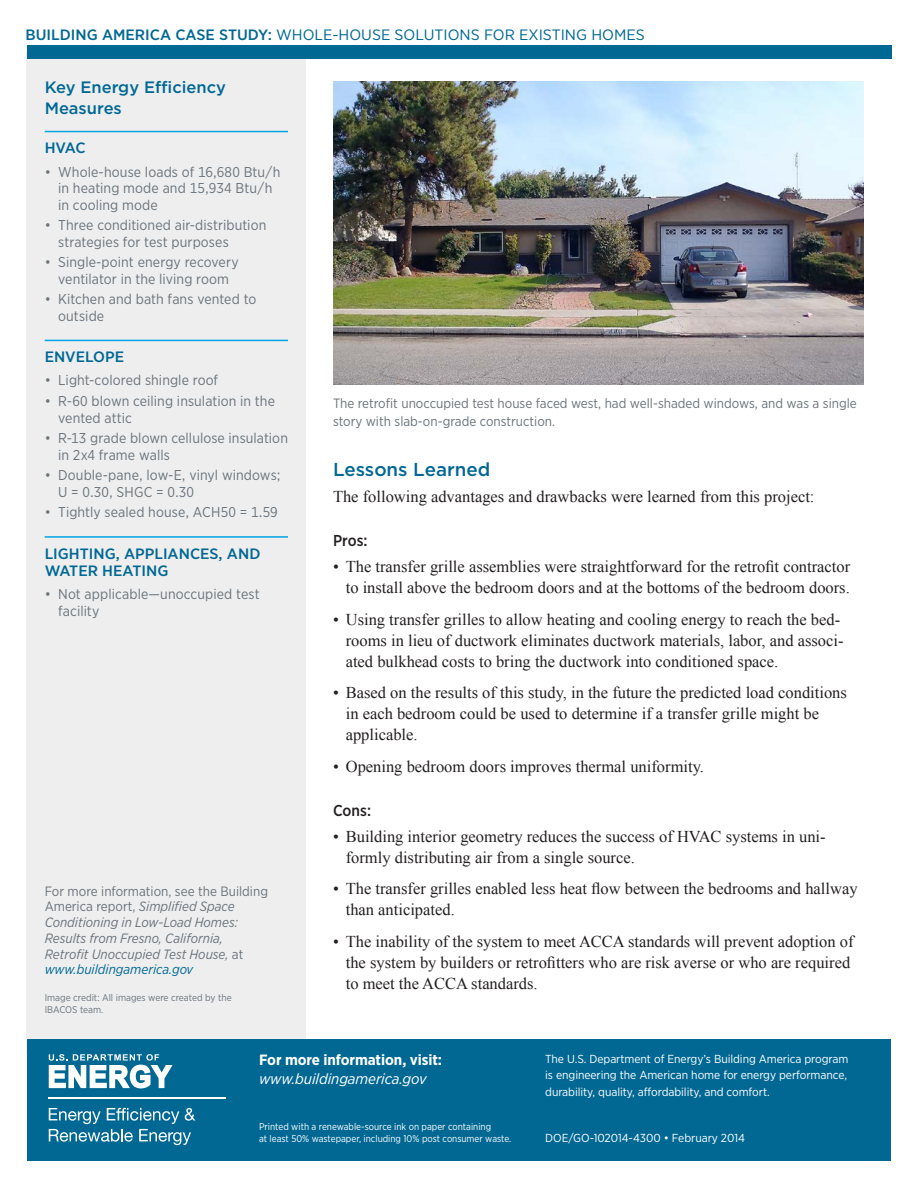
<style>
.page{position:relative;width:918px;height:1188px;background:#fff}
.page>*{position:absolute;margin:0;border:0;box-sizing:border-box;transform-origin:0 0}
.subhead_1{font:500 18.75px "Gotham";color:#006893}
.body_text_bullets{font:16.5px/21px "Times New Roman";color:#231f20}
.body_text{font:16.5px "Times New Roman";color:#231f20}
.Sidebar_head_1{font:500 16.5px/21px "Gotham";color:#006893}
.subhead_2{font:500 15.75px "Gotham Narrow";letter-spacing:.005em;color:#231f20}
.t1{font:15px "Gotham Narrow";color:#006893;scale:1.1 1}
.Sidebar_head_2{font:500 15px/17.2px "Gotham Narrow";color:#006893;scale:1.1 1}
.t2{font:700 14.85px "Gotham Narrow";letter-spacing:-.005em;color:#fff}
.t3{font:italic 14.85px "Gotham Narrow";letter-spacing:-.005em;color:#fff}
.sidebar_bullets{font:14.25px/16.5px "Gotham Narrow";letter-spacing:.005em;color:#6a747b}
.t4{font:italic 13.5px/15.8px "Gotham Narrow";color:#6a747b}
.t5{font:13.5px/18px "Gotham Narrow";color:#6a747b}
.t6{font:11.7px/16.5px "Gotham Narrow";letter-spacing:-.005em;color:#fff}
.t7{font:9.75px/11.2px "Gotham Narrow";color:#fff}
.t8{font:9.75px/11.2px "Gotham Narrow";color:#6a747b}
.s1{font-weight:500}
.s2{font-style:normal}
.s3{color:#006893}
</style>
<div class="page">
<div style="left:27px;top:52px;width:279px;height:1002px;background:#eeeeef"></div>
<div style="left:27px;top:1039px;width:864px;height:122px;background:#006893"></div>
<svg style="left:49px;top:1054px;width:124px;height:34px"></svg>
<hr style="left:49px;top:1097px;width:177px;height:2px;background:#fff">
<svg style="left:49px;top:1108px;width:146px;height:37px"></svg>
<div style="left:27px;top:46px;width:864px;height:13px;background:#006893"></div>
<hr style="left:45px;top:131px;width:243px;height:1px;background:#00a5e3">
<hr style="left:45px;top:340px;width:243px;height:1px;background:#00a5e3">
<hr style="left:45px;top:536px;width:243px;height:2px;background:#00a5e3">
<img style="left:333px;top:81px;width:531px;height:303px">
<p class="t1" style="left:25px;top:25px;width:565px"><span class="s1">BUILDING AMERICA CASE STUDY:</span> WHOLE-HOUSE SOLUTIONS FOR EXISTING HOMES</p>
<p class="Sidebar_head_1" style="left:45px;top:76px;width:183px">Key Energy Efficiency<br>Measures</p>
<p class="Sidebar_head_2" style="left:45px;top:139px;width:39px">HVAC</p>
<p class="sidebar_bullets" style="left:58px;top:163px;width:224px;text-indent:-14px">• Whole-house loads of 16,680 Btu/h in heating mode and 15,934 Btu/h in cooling mode</p>
<p class="sidebar_bullets" style="left:58px;top:217px;width:210px;text-indent:-14px">• Three conditioned air-distribution strategies for test purposes</p>
<p class="sidebar_bullets" style="left:45px;top:254px;width:196px;text-align:center">• Single-point energy recovery ventilator in the living room</p>
<p class="sidebar_bullets" style="left:58px;top:291px;width:200px;text-indent:-14px">• Kitchen and bath fans vented to outside</p>
<p class="Sidebar_head_2" style="left:45px;top:348px;width:74px">ENVELOPE</p>
<p class="sidebar_bullets" style="left:45px;top:372px;width:175px">• Light-colored shingle roof</p>
<p class="sidebar_bullets" style="left:58px;top:393px;width:218px;text-indent:-14px">• R-60 blown ceiling insulation in the vented attic</p>
<p class="sidebar_bullets" style="left:58px;top:430px;width:231px;text-indent:-14px">• R-13 grade blown cellulose insulation in 2x4 frame walls</p>
<p class="sidebar_bullets" style="left:58px;top:467px;width:224px;text-indent:-14px">• Double-pane, low-E, vinyl windows;<br>U = 0.30, SHGC = 0.30</p>
<p class="sidebar_bullets" style="left:45px;top:504px;width:235px">• Tightly sealed house, ACH50 = 1.59</p>
<p class="Sidebar_head_2" style="left:45px;top:545px;width:198px">LIGHTING, APPLIANCES, AND<br>WATER HEATING</p>
<p class="sidebar_bullets" style="left:58px;top:586px;width:203px;text-indent:-14px">• Not applicable—unoccupied test facility</p>
<p class="t4" style="left:45px;top:883px;width:225px"><span class="s2">For more information, see the Building America report,</span> Simplified Space Conditioning in Low-Load Homes:<br>Results from Fresno, California, Retrofit Unoccupied Test House, <span class="s2">at </span><span class="s3">www.buildingamerica.gov</span></p>
<p class="t8" style="left:45px;top:992px;width:188px">Image credit: All images were created by the<br>IBACOS team.</p>
<p class="t5" style="left:333px;top:394px;width:525px">The retrofit unoccupied test house faced west, had well-shaded windows, and was a single story with slab-on-grade construction.</p>
<p class="subhead_1" style="left:333px;top:457px;width:159px">Lessons Learned</p>
<p class="body_text" style="left:333px;top:485px;width:483px">The following advantages and drawbacks were learned from this project:</p>
<p class="subhead_2" style="left:333px;top:531px;width:36px">Pros:</p>
<p class="body_text_bullets" style="left:333px;top:556px;width:519px;text-align:right">• The transfer grille assemblies were straightforward for the retrofit contractor to install above the bedroom doors and at the bottoms of the bedroom doors.</p>
<p class="body_text_bullets" style="left:346px;top:608px;width:499px;text-indent:-13px">• Using transfer grilles to allow heating and cooling energy to reach the bed&shy;rooms in lieu of ductwork eliminates ductwork materials, labor, and associ&shy;ated bulkhead costs to bring the ductwork into conditioned space.</p>
<p class="body_text_bullets" style="left:346px;top:682px;width:503px;text-indent:-13px">• Based on the results of this study, in the future the predicted load conditions in each bedroom could be used to determine if a transfer grille might be applicable.</p>
<p class="body_text_bullets" style="left:333px;top:755px;width:372px">• Opening bedroom doors improves thermal uniformity.</p>
<p class="subhead_2" style="left:333px;top:801px;width:40px">Cons:</p>
<p class="body_text_bullets" style="left:346px;top:826px;width:481px;text-indent:-13px">• Building interior geometry reduces the success of HVAC systems in uni&shy;formly distributing air from a single source.</p>
<p class="body_text_bullets" style="left:346px;top:878px;width:513px;text-indent:-13px">• The transfer grilles enabled less heat flow between the bedrooms and hallway than anticipated.</p>
<p class="body_text_bullets" style="left:346px;top:931px;width:509px;text-indent:-13px">• The inability of the system to meet ACCA standards will prevent adoption of the system by builders or retrofitters who are risk averse or who are required to meet the ACCA standards.</p>
<p class="t2" style="left:259px;top:1050px;width:185px">For more information, visit:</p>
<p class="t3" style="left:259px;top:1070px;width:169px">www.buildingamerica.gov</p>
<p class="t7" style="left:259px;top:1121px;width:254px">Printed with a renewable-source ink on paper containing<br>at least 50% wastepaper, including 10% post consumer waste.</p>
<p class="t6" style="left:545px;top:1050px;width:305px">The U.S. Department of Energy’s Building America program is engineering the American home for energy performance, durability, quality, affordability, and comfort.</p>
<p class="t6" style="left:545px;top:1129px;width:201px">DOE/GO-102014-4300 • February 2014</p>
</div>
